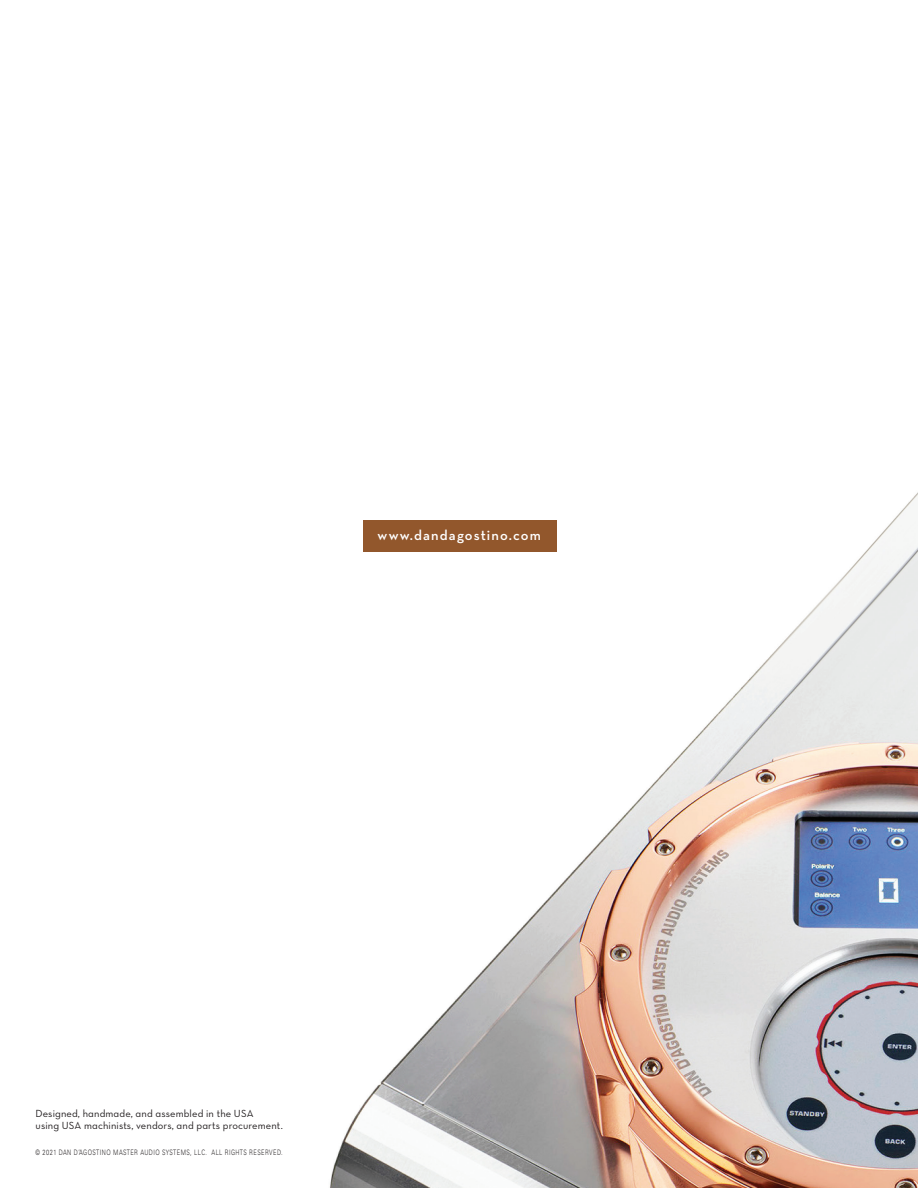
<style>
.page{position:relative;width:918px;height:1188px;background:#fff}
.page>*{position:absolute;margin:0;border:0;box-sizing:border-box;transform-origin:0 0}
.t1{font:600 14.4px "Neutra Text";letter-spacing:.08em;color:#fff}
.t2{font:10.5px/12px "Neutra Text Book Alt";letter-spacing:.01em;color:#231f20}
.t3{font:300 7.5px "Univers";letter-spacing:.08em;color:#231f20;scale:.75 1}
</style>
<div class="page">
<img style="left:330px;top:492px;width:588px;height:696px">
<div style="left:363px;top:520px;width:194px;height:31px;background:#92572c"></div>
<p class="t1" style="left:378px;top:526px;width:165px">www.dandagostino.com</p>
<p class="t2" style="left:36px;top:1107px;width:249px">Designed, handmade, and assembled in the USA<br>using USA machinists, vendors, and parts procurement.</p>
<p class="t3" style="left:36px;top:1148px;width:331px">© 2021 DAN D’AGOSTINO MASTER AUDIO SYSTEMS, LLC. ALL RIGHTS RESERVED.</p>
</div>
